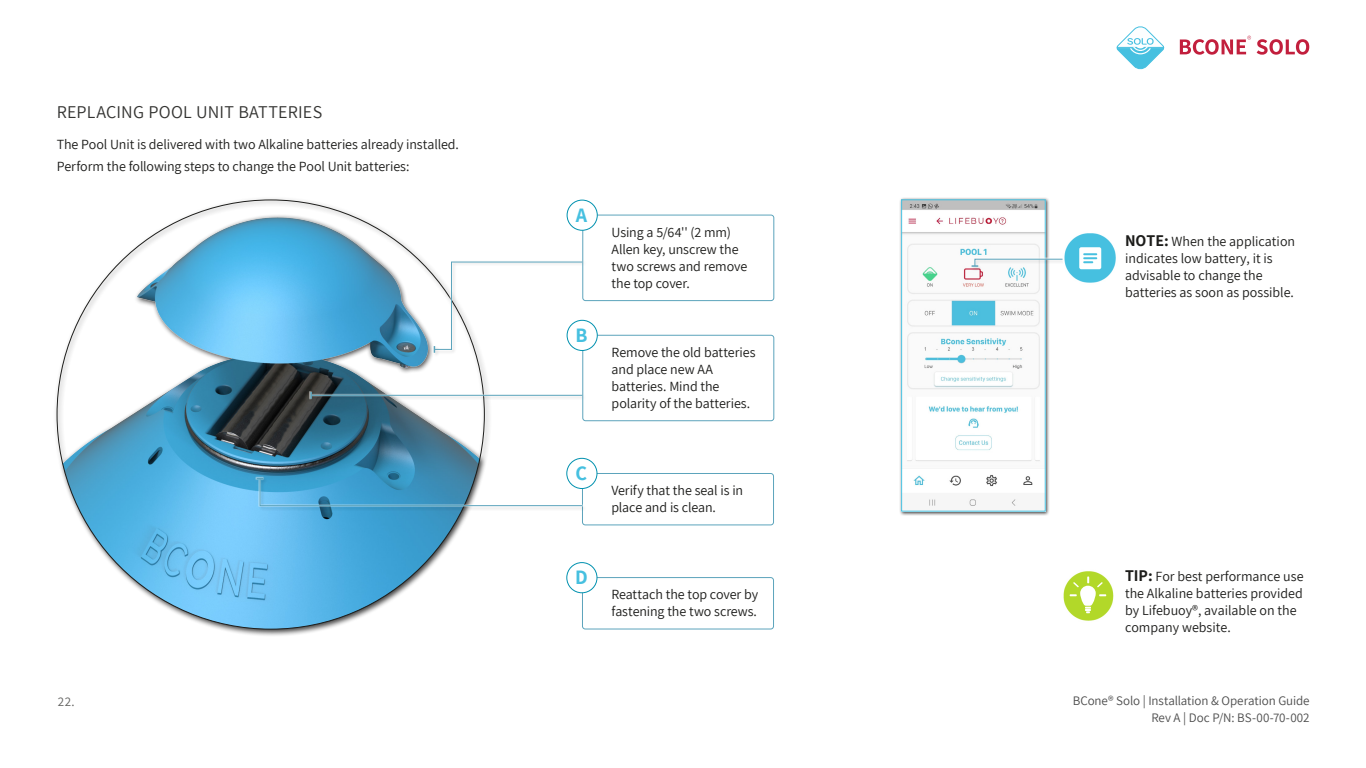
<style>
.page{position:relative;width:1366px;height:768px;background:#fff}
.page>*{position:absolute;margin:0;border:0;box-sizing:border-box;transform-origin:0 0}
.t1{font:700 20px "Assistant";color:#46c0e0}
.t2{font:18px "Assistant";letter-spacing:.01em;color:#343432}
.t3{font:14px/17px "Assistant";color:#1d1d1b}
.t4{font:13px/17px "Assistant";letter-spacing:-.005em;color:#4d4d4d;text-align:right}
.t5{font:13px "Assistant";color:#61615f}
.s1{font-weight:700;font-size:16px}
</style>
<div class="page">
<svg style="left:1180px;top:36px;width:71px;height:19px"></svg>
<svg style="left:1257px;top:39px;width:52px;height:16px"></svg>
<svg style="left:1116px;top:26px;width:49px;height:44px"></svg>
<div style="left:53px;top:196px;width:439px;height:441px;background:#000;opacity:.75"></div>
<img style="left:57px;top:200px;width:427px;height:429px">
<div style="left:309px;top:391px;width:278px;height:13px;background:#000;opacity:.2"></div>
<svg style="left:309px;top:391px;width:273px;height:9px"></svg>
<hr style="left:311px;top:395px;width:271px;height:1px;background:#5ca4bc">
<svg style="left:310px;top:392px;width:2px;height:7px"></svg>
<div style="left:583px;top:335px;width:191px;height:86px;background:#fff;border-radius:3px"></div>
<div style="left:582px;top:335px;width:192px;height:86px;border:1px solid #5ca4bc;border-radius:3px"></div>
<div style="left:567px;top:320px;width:30px;height:30px;background:#fff;border-radius:50%"></div>
<div style="left:567px;top:320px;width:31px;height:31px;border:1px solid #0091af;border-radius:50%"></div>
<div style="left:582px;top:473px;width:192px;height:52px;border:1px solid #5ca4bc;border-radius:3px"></div>
<div style="left:256px;top:477px;width:331px;height:34px;background:#000;opacity:.2"></div>
<svg style="left:256px;top:477px;width:311px;height:30px"></svg>
<svg style="left:257px;top:478px;width:326px;height:29px"></svg>
<div style="left:567px;top:458px;width:30px;height:31px;background:#fff;border-radius:50%"></div>
<div style="left:566px;top:458px;width:31px;height:31px;border:1px solid #0091af;border-radius:50%"></div>
<div style="left:582px;top:577px;width:192px;height:53px;border:1px solid #5ca4bc;border-radius:3px"></div>
<div style="left:567px;top:563px;width:30px;height:30px;background:#fff;border-radius:50%"></div>
<div style="left:566px;top:562px;width:31px;height:31px;border:1px solid #0091af;border-radius:50%"></div>
<div style="left:432px;top:261px;width:155px;height:97px;background:#fff"></div>
<div style="left:433px;top:260px;width:150px;height:94px;background:#fff"></div>
<svg style="left:433px;top:261px;width:150px;height:92px"></svg>
<div style="left:582px;top:215px;width:192px;height:86px;border:1px solid #5ca4bc;border-radius:3px"></div>
<div style="left:567px;top:200px;width:30px;height:30px;background:#fff;border-radius:50%"></div>
<div style="left:567px;top:200px;width:31px;height:31px;border:1px solid #0091af;border-radius:50%"></div>
<div style="left:899px;top:198px;width:151px;height:318px;background:#000;opacity:.75"></div>
<img style="left:903px;top:202px;width:140px;height:307px">
<div style="left:901px;top:200px;width:144px;height:311px;border:1px solid #46c0e0"></div>
<div style="left:971px;top:258px;width:113px;height:14px;background:#000;opacity:.2"></div>
<svg style="left:970px;top:258px;width:2px;height:10px"></svg>
<svg style="left:1063px;top:571px;width:51px;height:50px"></svg>
<svg style="left:1070px;top:576px;width:36px;height:37px"></svg>
<svg style="left:1054px;top:233px;width:62px;height:50px;fill:#46c0e0"></svg>
<svg style="left:972px;top:247px;width:129px;height:22px"></svg>
<p class="t2" style="left:57px;top:99px;width:267px">REPLACING POOL UNIT BATTERIES</p>
<p class="t3" style="left:57px;top:132px;width:404px;line-height:22.7px">The Pool Unit is delivered with two Alkaline batteries already installed.<br>Perform the following steps to change the Pool Unit batteries:</p>
<h1 class="t1" style="left:576px;top:201px;width:13px">A</h1>
<h1 class="t1" style="left:576px;top:322px;width:14px">B</h1>
<h1 class="t1" style="left:576px;top:460px;width:13px">C</h1>
<h1 class="t1" style="left:575px;top:564px;width:14px">D</h1>
<p class="t3" style="left:612px;top:223px;width:137px">Using a 5/64'' (2 mm)<br>Allen key, unscrew the two screws and remove the top cover.</p>
<p class="t3" style="left:612px;top:343px;width:145px">Remove the old batteries and place new AA batteries. Mind the polarity of the batteries.</p>
<p class="t3" style="left:611px;top:481px;width:133px">Verify that the seal is in place and is clean.</p>
<p class="t3" style="left:611px;top:586px;width:148px">Reattach the top cover by fastening the two screws.</p>
<p class="t3" style="left:1125px;top:232px;width:172px"><span class="s1">NOTE:</span> When the application indicates low battery, it is advisable to change the batteries as soon as possible.</p>
<p class="t3" style="left:1125px;top:568px;width:180px"><span class="s1">TIP:</span> For best performance use the Alkaline batteries provided by Lifebuoy®, available on the company website.</p>
<p class="t5" style="left:58px;top:692px;width:18px">22.</p>
<p class="t4" style="left:1073px;top:692px;width:238px">BCone® Solo | Installation &amp; Operation Guide<br>Rev A | Doc P/N: BS-00-70-002</p>
</div>
